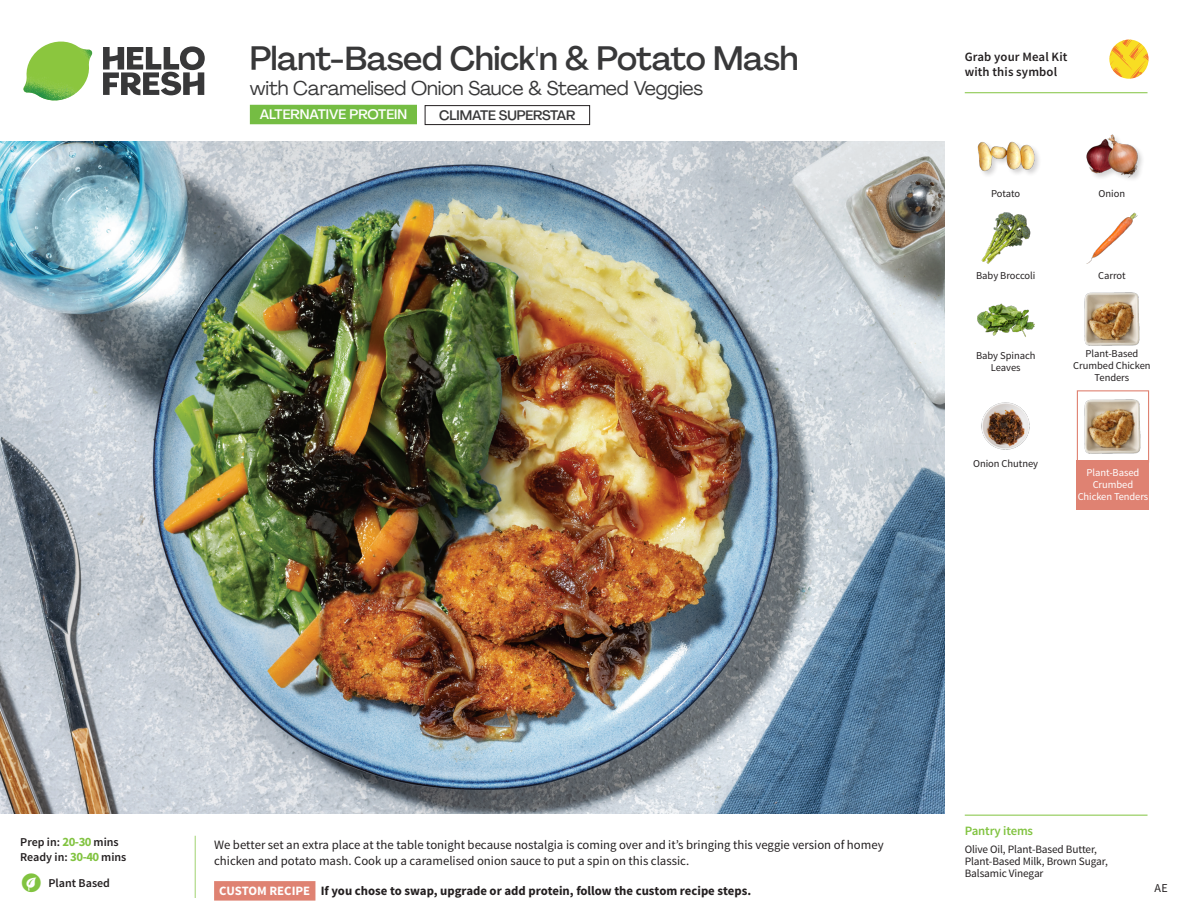
<style>
.page{position:relative;width:1188px;height:918px;background:#fff}
.page>*{position:absolute;margin:0;border:0;box-sizing:border-box;transform-origin:0 0}
._15_Titel_UK{font:500 33px "Agrandir";letter-spacing:-.015em;color:#383839}
._15_Titel_UK-2{font:19.5px "Agrandir";letter-spacing:-.01em;color:#383839}
.t1{font:500 13.5px "Agrandir";color:#fff}
.t2{font:500 13.5px "Agrandir";letter-spacing:-.01em;color:#383839}
.Step_6_Text_AU{font:12.75px/16.5px "Source Sans Pro";color:#231f20}
.Step_6_Text_AU-2{font:700 12.75px "Source Sans Pro";color:#231f20}
.t3{font:600 12.75px/15px "Source Sans Pro";letter-spacing:.01em;color:#231f20}
._04_Headers_Front{font:600 12.75px "Source Sans Pro";letter-spacing:-.01em;color:#81c340}
._04_Intro{font:600 12px "Source Sans Pro";color:#231f20}
.t4{font:12px "Source Sans Pro";color:#231f20}
._05_Pantry{font:11.25px/12px "Source Sans Pro";letter-spacing:-.01em;color:#231f20}
._18_FRONT_ingredients{font:10.5px/12px "Source Sans Pro";letter-spacing:-.005em;color:#231f20;text-align:center}
._18_FRONT_ingredients-2{font:10.5px/12px "Source Sans Pro";letter-spacing:-.005em;color:#fff;text-align:center}
.s1{font-weight:700;font-size:12.75px;color:#81c340}
.s2{color:#fff}
</style>
<div class="page">
<svg style="left:103px;top:46px;width:102px;height:49px"></svg>
<img style="left:23px;top:42px;width:69px;height:59px">
<svg style="left:194px;top:835px;width:122px;height:66px"></svg>
<img style="left:0;top:142px;width:945px;height:672px">
<div style="left:1077px;top:390px;width:72px;height:73px;border:1px solid #df8272"></div>
<div style="left:1077px;top:460px;width:72px;height:49px;background:#df8272"></div>
<img style="left:1085px;top:399px;width:55px;height:55px">
<div style="left:250px;top:105px;width:167px;height:19px;background:#75bd43"></div>
<div style="left:425px;top:105px;width:165px;height:20px;border:1px solid #231f20"></div>
<img style="left:1084px;top:292px;width:56px;height:54px">
<img style="left:981px;top:402px;width:49px;height:48px">
<img style="left:977px;top:303px;width:57px;height:34px">
<img style="left:981px;top:212px;width:50px;height:52px">
<img style="left:1086px;top:212px;width:52px;height:52px">
<div style="left:977px;top:141px;width:65px;height:37px;background:#231f20;opacity:.2"></div>
<img style="left:977px;top:141px;width:57px;height:37px">
<div style="left:1085px;top:133px;width:60px;height:50px;background:#231f20;opacity:.2"></div>
<img style="left:1085px;top:133px;width:56px;height:50px">
<svg style="left:1092px;top:39px;width:57px;height:55px"></svg>
<hr style="left:965px;top:815px;width:183px;height:1px;background:#81c340">
<hr style="left:965px;top:92px;width:183px;height:1px;background:#81c340">
<p class="_15_Titel_UK" style="left:250px;top:38px;width:550px">Plant-Based Chick'n &amp; Potato Mash</p>
<p class="_15_Titel_UK-2" style="left:250px;top:76px;width:455px">with Caramelised Onion Sauce &amp; Steamed Veggies</p>
<p class="t1" style="left:260px;top:106px;width:149px">ALTERNATIVE PROTEIN</p>
<p class="t2" style="left:439px;top:107px;width:138px">CLIMATE SUPERSTAR</p>
<p class="t3" style="left:965px;top:50px;width:104px">Grab your Meal Kit with this symbol</p>
<p class="_18_FRONT_ingredients" style="left:991px;top:188px;width:31px">Potato</p>
<p class="_18_FRONT_ingredients" style="left:1099px;top:188px;width:28px">Onion</p>
<p class="_18_FRONT_ingredients" style="left:976px;top:270px;width:61px">Baby Broccoli</p>
<p class="_18_FRONT_ingredients" style="left:976px;top:350px;width:61px">Baby Spinach<br>Leaves</p>
<p class="_18_FRONT_ingredients" style="left:973px;top:458px;width:67px">Onion Chutney</p>
<p class="_18_FRONT_ingredients" style="left:1098px;top:270px;width:29px">Carrot</p>
<p class="_18_FRONT_ingredients" style="left:1073px;top:348px;width:79px">Plant-Based<br>Crumbed Chicken<br>Tenders</p>
<p class="_18_FRONT_ingredients-2" style="left:1078px;top:467px;width:72px">Plant-Based<br>Crumbed<br>Chicken Tenders</p>
<p class="_04_Intro" style="left:20px;top:835px;width:100px">Prep in: <span class="s1">20-30</span> mins</p>
<p class="_04_Intro" style="left:20px;top:850px;width:108px">Ready in: <span class="s1">30-40</span> mins</p>
<p class="_04_Intro" style="left:48px;top:875px;width:63px">Plant Based</p>
<p class="Step_6_Text_AU" style="left:214px;top:837px;width:671px">We better set an extra place at the table tonight because nostalgia is coming over and it’s bringing this veggie version of homey chicken and potato mash. Cook up a caramelised onion sauce to put a spin on this classic.</p>
<p class="Step_6_Text_AU-2" style="left:219px;top:882px;width:533px"><span class="s2">CUSTOM RECIPE</span> If you chose to swap, upgrade or add protein, follow the custom recipe steps.</p>
<p class="_04_Headers_Front" style="left:965px;top:822px;width:70px">Pantry items</p>
<p class="_05_Pantry" style="left:965px;top:844px;width:145px">Olive Oil, Plant-Based Butter,<br>Plant-Based Milk, Brown Sugar,<br>Balsamic Vinegar</p>
<p class="t4" style="left:1155px;top:880px;width:15px">AE</p>
</div>
